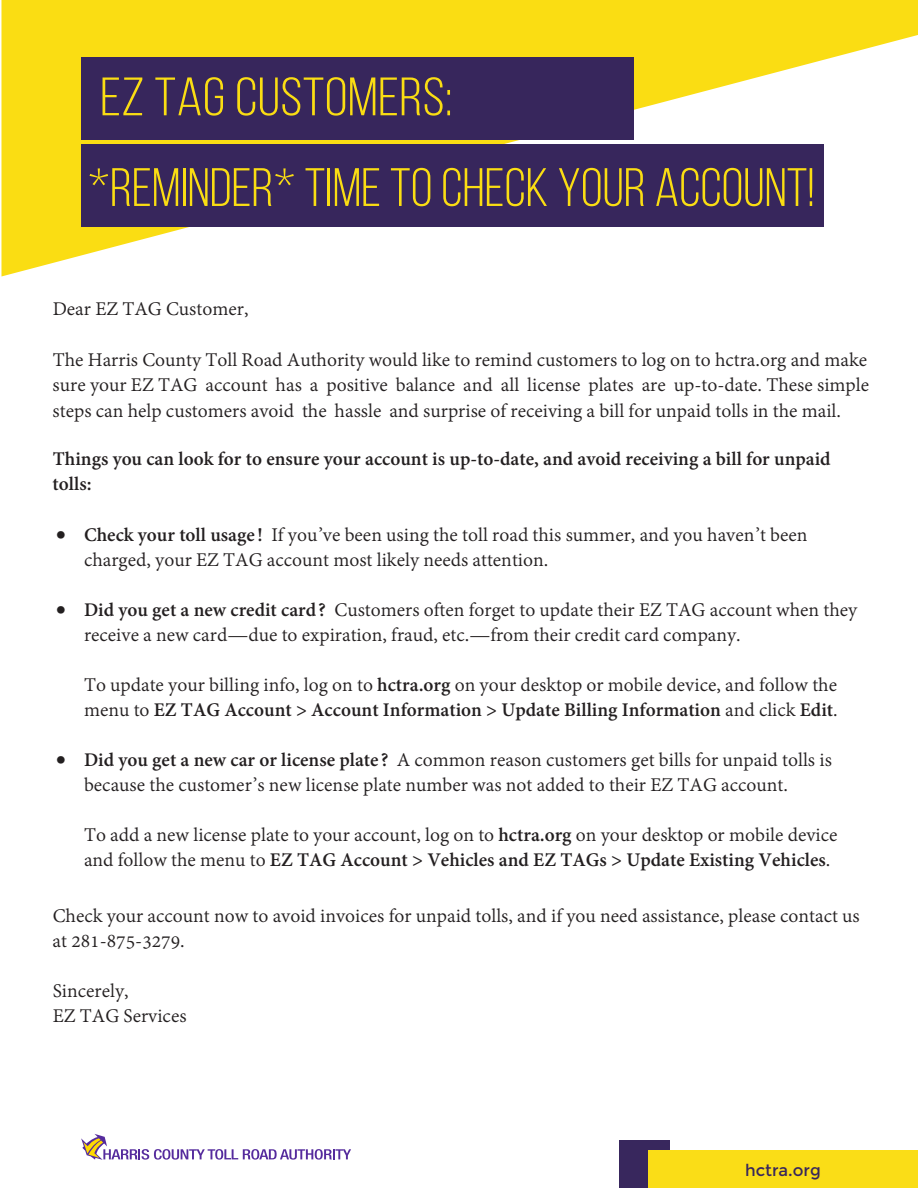
<style>
.page{position:relative;width:918px;height:1188px;background:#fff}
.page>*{position:absolute;margin:0;border:0;box-sizing:border-box;transform-origin:0 0}
.t1{font:54px "Bebas Neue";color:#fadd13;scale:1.05 1}
.t2{font:54px "Bebas Neue";color:#fadd13;scale:1.1 1}
.t3{font:21px/25px "Adobe Devanagari";color:#231f20}
.t4{font:700 21px/25px "Adobe Devanagari";color:#231f20}
.t5{font:16.5px "Montserrat";color:#37265c}
.s1{font-weight:700}
</style>
<div class="page">
<div style="left:619px;top:1140px;width:51px;height:47px;background:#38275d"></div>
<div style="left:648px;top:1150px;width:270px;height:38px;background:#fadd17"></div>
<svg style="left:1px;top:0;width:917px;height:276px;fill:#fadd13"></svg>
<div style="left:81px;top:145px;width:743px;height:82px;background:#37265c"></div>
<div style="left:81px;top:57px;width:553px;height:83px;background:#37265c"></div>
<svg style="left:81px;top:1134px;width:270px;height:26px"></svg>
<p class="t2" style="left:100px;top:68px;width:322px">EZ TAG CUSTOMERS:</p>
<p class="t1" style="left:88px;top:158px;width:694px">*REMINDER* TIME TO CHECK YOUR ACCOUNT!</p>
<p class="t3" style="left:53px;top:298px;width:197px">Dear EZ TAG Customer,</p>
<p class="t3" style="left:53px;top:349px;width:818px;line-height:25.5px;text-align:justify">The Harris County Toll Road Authority would like to remind customers to log on to hctra.org and make sure your EZ TAG account has a positive balance and all license plates are up-to-date. These simple steps can help customers avoid the hassle and surprise of receiving a bill for unpaid tolls in the mail.</p>
<p class="t4" style="left:53px;top:448px;width:780px">Things you can look for to ensure your account is up-to-date, and avoid receiving a bill for unpaid tolls:</p>
<p class="t3" style="left:84px;top:524px;width:725px;text-indent:-28px">• <span class="s1">Check your toll usage!</span> If you’ve been using the toll road this summer, and you haven’t been charged, your EZ TAG account most likely needs attention.</p>
<p class="t3" style="left:84px;top:599px;width:775px;text-indent:-28px">• <span class="s1">Did you get a new credit card?</span> Customers often forget to update their EZ TAG account when they receive a new card—due to expiration, fraud, etc.—from their credit card company.</p>
<p class="t3" style="left:84px;top:674px;width:755px">To update your billing info, log on to <span class="s1">hctra.org</span> on your desktop or mobile device, and follow the menu to <span class="s1">EZ TAG Account &gt; Account Information &gt; Update Billing Information</span> and click <span class="s1">Edit</span>.</p>
<p class="t3" style="left:84px;top:749px;width:749px;text-indent:-28px">• <span class="s1">Did you get a new car or license plate?</span> A common reason customers get bills for unpaid tolls is because the customer’s new license plate number was not added to their EZ TAG account.</p>
<p class="t3" style="left:84px;top:824px;width:755px">To add a new license plate to your account, log on to <span class="s1">hctra.org</span> on your desktop or mobile device and follow the menu to <span class="s1">EZ TAG Account &gt; Vehicles and EZ TAGs &gt; Update Existing Vehicles</span>.</p>
<p class="t3" style="left:53px;top:905px;width:809px">Check your account now to avoid invoices for unpaid tolls, and if you need assistance, please contact us at 281-875-3279.</p>
<p class="t3" style="left:53px;top:980px;width:135px">Sincerely,<br>EZ TAG Services</p>
<p class="t5" style="left:745px;top:1160px;width:77px">hctra.org</p>
</div>
